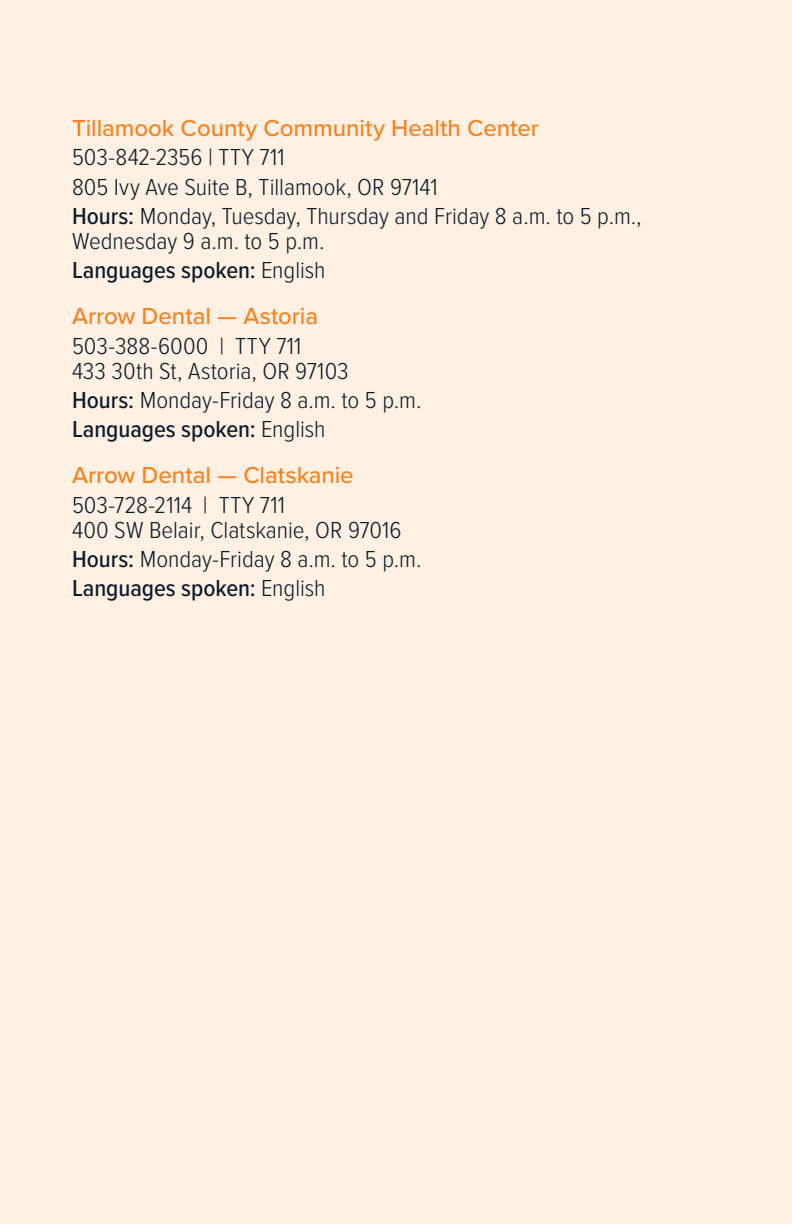
<style>
.page{position:relative;width:792px;height:1224px;background:#fef0e2}
.page>*{position:absolute;margin:0;border:0;box-sizing:border-box;transform-origin:0 0}
.new_clinic_address_i{font:300 24px/25px "Proxima Nova Cond";color:#0a1a29;scale:1.05 1}
.new_clinic_address_i-2{font:500 24px "Proxima Nova Cond";color:#0a1a29;scale:1.05 1}
.clinic-less_space{font:500 24px "Proxima Nova";letter-spacing:-.005em;color:#f58320}
.clinic{font:500 24px "Proxima Nova";color:#f58320}
.s1{font-weight:500}
.s2{font-weight:300}
</style>
<div class="page">
<p class="clinic" style="left:72px;top:110px;width:468px">Tillamook County Community Health Center</p>
<p class="new_clinic_address_i" style="left:72px;top:144px;width:204px">503-842-2356 | TTY 711</p>
<p class="new_clinic_address_i" style="left:72px;top:173px;width:350px">805 Ivy Ave Suite B, Tillamook, OR 97141</p>
<p class="new_clinic_address_i" style="left:72px;top:202px;width:544px"><span class="s1">Hours:</span> Monday, Tuesday, Thursday and Friday 8 a.m. to 5 p.m.,<br>Wednesday 9 a.m. to 5 p.m.</p>
<p class="new_clinic_address_i-2" style="left:72px;top:253px;width:243px">Languages spoken: <span class="s2">English</span></p>
<p class="clinic-less_space" style="left:72px;top:298px;width:248px">Arrow Dental — Astoria</p>
<p class="new_clinic_address_i" style="left:72px;top:332px;width:265px">503-388-6000 | TTY 711<br>433 30th St, Astoria, OR 97103</p>
<p class="new_clinic_address_i" style="left:72px;top:386px;width:334px"><span class="s1">Hours:</span> Monday-Friday 8 a.m. to 5 p.m.</p>
<p class="new_clinic_address_i-2" style="left:72px;top:412px;width:243px">Languages spoken: <span class="s2">English</span></p>
<p class="clinic-less_space" style="left:72px;top:457px;width:283px">Arrow Dental — Clatskanie</p>
<p class="new_clinic_address_i" style="left:72px;top:491px;width:315px">503-728-2114 | TTY 711<br>400 SW Belair, Clatskanie, OR 97016</p>
<p class="new_clinic_address_i" style="left:72px;top:545px;width:334px"><span class="s1">Hours:</span> Monday-Friday 8 a.m. to 5 p.m.</p>
<p class="new_clinic_address_i-2" style="left:72px;top:571px;width:243px">Languages spoken: <span class="s2">English</span></p>
</div>
